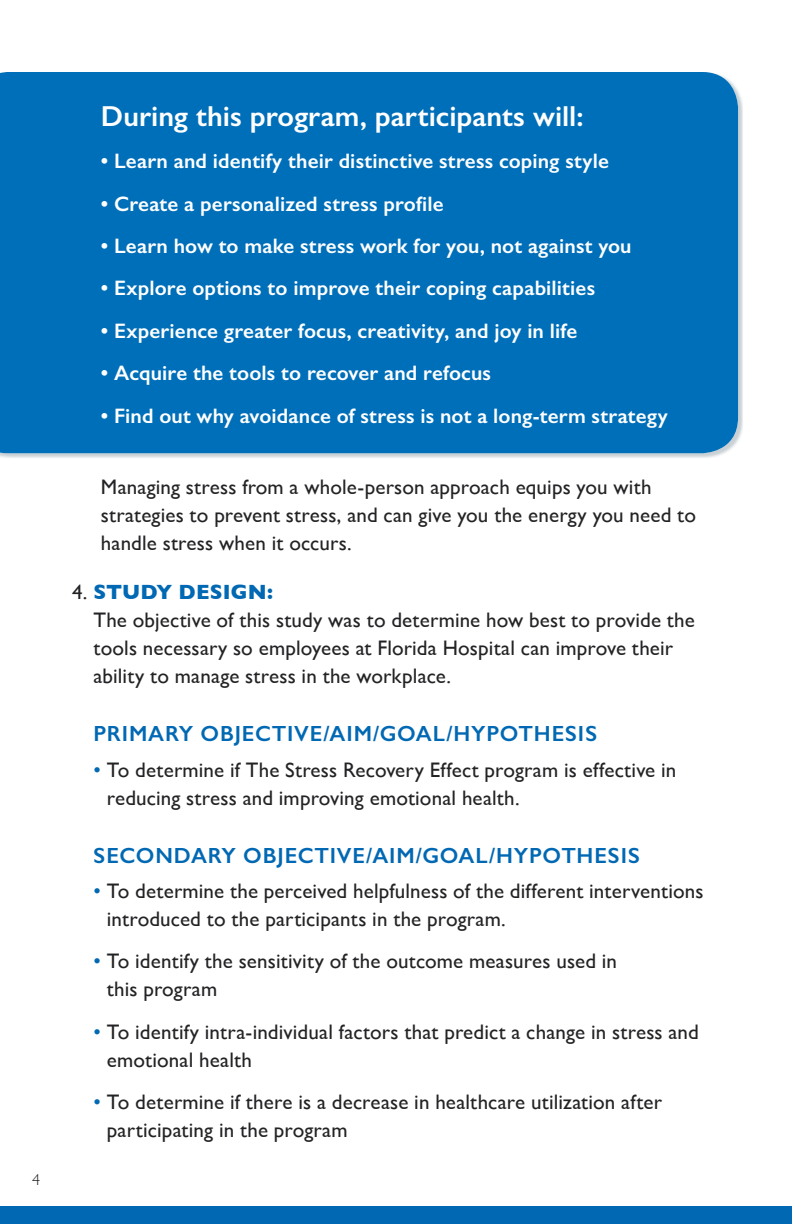
<style>
.page{position:relative;width:792px;height:1224px;background:#fff}
.page>*{position:absolute;margin:0;border:0;box-sizing:border-box;transform-origin:0 0}
.t1{font:600 29px "Gill Sans";color:#fff}
.t2{font:600 22px "Gill Sans";letter-spacing:.035em;color:#0168b3}
.t3{font:21px/28px "Gill Sans";letter-spacing:.01em;color:#232326}
.t4{font:600 21px "Gill Sans";letter-spacing:.005em;color:#fff}
.t5{font:300 16px "Gill Sans";color:#232326}
.s1{font-weight:700;color:#0168b3}
.s2{color:#0168b3}
</style>
<div class="page">
<img style="left:0;top:91px;width:743px;height:367px">
<div style="left:0;top:72px;width:738px;height:381px;background:#006fb9"></div>
<div style="left:0;top:1206px;width:792px;height:18px;background:#0168b3"></div>
<p class="t5" style="left:32px;top:1167px;width:9px">4</p>
<h1 class="t1" style="left:101px;top:99px;width:484px">During this program, participants will:</h1>
<p class="t4" style="left:101px;top:148px;width:510px">• Learn and identify their distinctive stress coping style</p>
<p class="t4" style="left:101px;top:191px;width:344px">• Create a personalized stress profile</p>
<p class="t4" style="left:101px;top:233px;width:532px">• Learn how to make stress work for you, not against you</p>
<p class="t4" style="left:101px;top:276px;width:496px">• Explore options to improve their coping capabilities</p>
<p class="t4" style="left:101px;top:318px;width:478px">• Experience greater focus, creativity, and joy in life</p>
<p class="t4" style="left:101px;top:360px;width:392px">• Acquire the tools to recover and refocus</p>
<p class="t4" style="left:101px;top:403px;width:568px">• Find out why avoidance of stress is not a long-term strategy</p>
<p class="t3" style="left:101px;top:473px;width:597px">Managing stress from a whole-person approach equips you with strategies to prevent stress, and can give you the energy you need to handle stress when it occurs.</p>
<p class="t3" style="left:94px;top:578px;width:603px;text-indent:-22px">4. <span class="s1">STUDY DESIGN:<br></span>The objective of this study was to determine how best to provide the tools necessary so employees at Florida Hospital can improve their ability to manage stress in the workplace.</p>
<p class="t2" style="left:94px;top:721px;width:505px">PRIMARY OBJECTIVE/AIM/GOAL/HYPOTHESIS</p>
<p class="t3" style="left:107px;top:755px;width:571px;text-indent:-13px"><span class="s2">•</span> To determine if The Stress Recovery Effect program is effective in reducing stress and improving emotional health.</p>
<p class="t2" style="left:94px;top:842px;width:548px">SECONDARY OBJECTIVE/AIM/GOAL/HYPOTHESIS</p>
<p class="t3" style="left:107px;top:877px;width:598px;text-indent:-13px"><span class="s2">•</span> To determine the perceived helpfulness of the different interventions introduced to the participants in the program.</p>
<p class="t3" style="left:107px;top:947px;width:512px;text-indent:-13px"><span class="s2">•</span> To identify the sensitivity of the outcome measures used in this program</p>
<p class="t3" style="left:107px;top:1017px;width:594px;text-indent:-13px"><span class="s2">•</span> To identify intra-individual factors that predict a change in stress and emotional health</p>
<p class="t3" style="left:107px;top:1088px;width:557px;text-indent:-13px"><span class="s2">•</span> To determine if there is a decrease in healthcare utilization after participating in the program</p>
</div>
